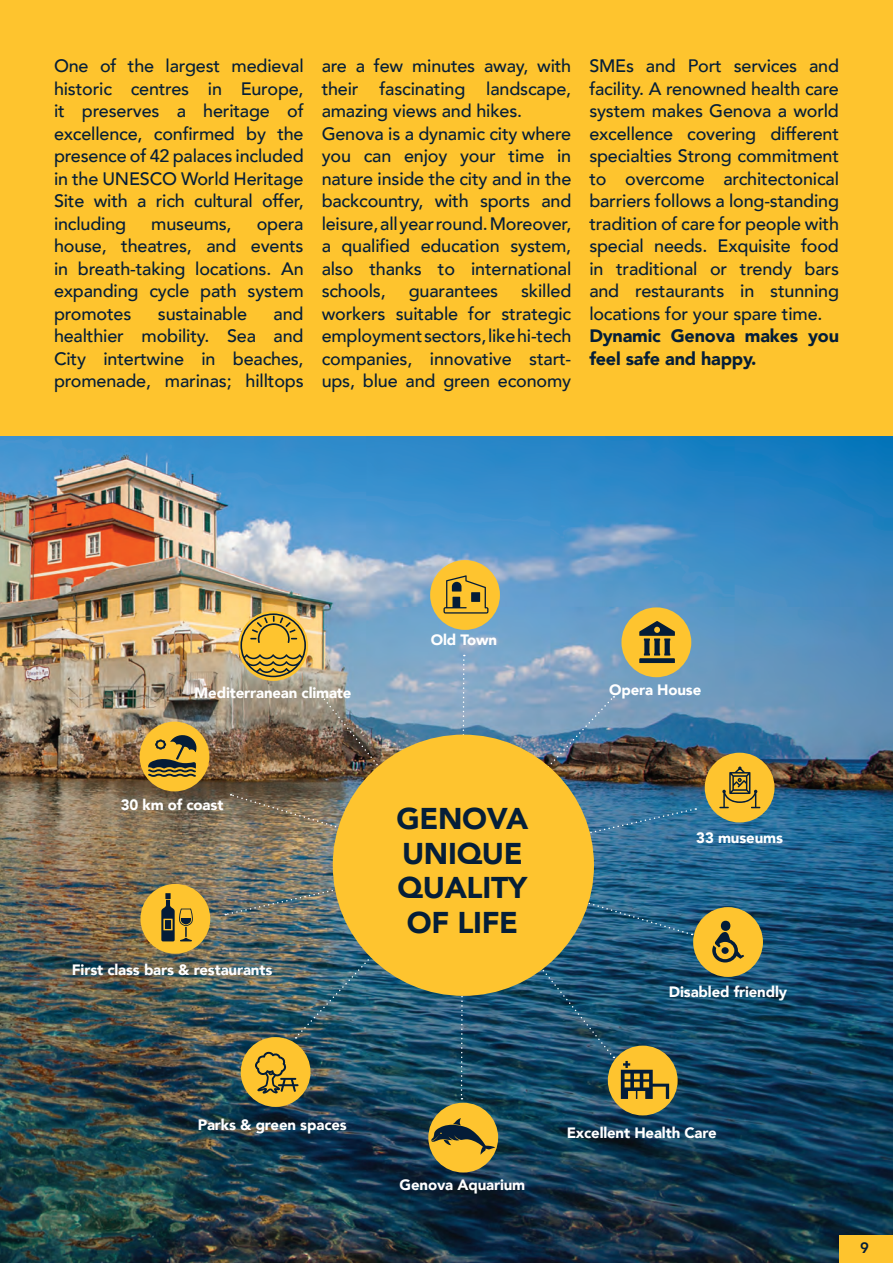
<style>
.page{position:relative;width:893px;height:1263px;background:#fff}
.page>*{position:absolute;margin:0;border:0;box-sizing:border-box;transform-origin:0 0}
.t1{font:900 30px/34.5px "Avenir";letter-spacing:-.01em;color:#051e38;text-align:center}
.t2{font:500 18px/22.5px "Avenir";letter-spacing:-.01em;color:#051e38;text-align:justify}
.t3{font:900 18px/22.5px "Avenir";letter-spacing:-.01em;color:#051e38}
.t4{font:900 15px "Avenir";letter-spacing:-.01em;color:#fff}
.t5{font:800 15px "Avenir";color:#051e38}
</style>
<div class="page">
<img style="left:0;top:436px;width:893px;height:827px">
<div style="left:839px;top:1235px;width:54px;height:28px;background:#fec42e"></div>
<div style="left:0;top:0;width:893px;height:436px;background:#fec42e"></div>
<svg style="left:238px;top:611px;width:70px;height:70px"></svg>
<svg style="left:240px;top:613px;width:66px;height:64px"></svg>
<div style="left:140px;top:722px;width:69px;height:69px;background:#fec42f;border-radius:50%"></div>
<svg style="left:148px;top:733px;width:49px;height:44px"></svg>
<div style="left:140px;top:884px;width:70px;height:70px;background:#fec42f;border-radius:50%"></div>
<svg style="left:161px;top:893px;width:32px;height:48px"></svg>
<div style="left:241px;top:1037px;width:70px;height:70px;background:#fec42f;border-radius:50%"></div>
<svg style="left:255px;top:1051px;width:44px;height:42px"></svg>
<div style="left:705px;top:753px;width:69px;height:69px;background:#fec42f;border-radius:50%"></div>
<svg style="left:719px;top:766px;width:41px;height:42px"></svg>
<div style="left:621px;top:607px;width:70px;height:70px;background:#fec42f;border-radius:50%"></div>
<svg style="left:639px;top:621px;width:36px;height:42px"></svg>
<div style="left:430px;top:560px;width:70px;height:70px;background:#fec42f;border-radius:50%"></div>
<svg style="left:443px;top:575px;width:45px;height:39px"></svg>
<div style="left:693px;top:907px;width:70px;height:70px;background:#fec42f;border-radius:50%"></div>
<div style="left:721px;top:921px;width:9px;height:10px;background:#041c37;border-radius:50%"></div>
<svg style="left:712px;top:932px;width:32px;height:30px"></svg>
<svg style="left:460px;top:655px;width:5px;height:444px"></svg>
<img style="left:231px;top:793px;width:458px;height:142px">
<svg style="left:322px;top:1037px;width:291px;height:19px"></svg>
<div style="left:608px;top:1045px;width:70px;height:70px;background:#fec42f;border-radius:50%"></div>
<svg style="left:621px;top:1061px;width:48px;height:38px"></svg>
<img style="left:296px;top:696px;width:318px;height:341px">
<div style="left:428px;top:1103px;width:70px;height:69px;background:#fec42f;border-radius:50%"></div>
<svg style="left:431px;top:1118px;width:64px;height:37px"></svg>
<img style="left:226px;top:808px;width:467px;height:108px">
<div style="left:333px;top:735px;width:261px;height:261px;background:#fec42f;border-radius:50%"></div>
<p class="t2" style="left:54px;top:54px;width:251px">One of the largest medieval historic centres in Europe, it preserves a heritage of excellence, confirmed by the presence of 42 palaces included in the UNESCO World Heritage Site with a rich cultural offer, including</p>
<p class="t2" style="left:54px;top:211px;width:251px;text-indent:203px">opera house, theatres, and events in breath-taking locations. An expanding cycle path system promotes</p>
<p class="t2" style="left:151px;top:211px;width:82px">museums,</p>
<p class="t2" style="left:54px;top:301px;width:251px;text-indent:220px">and healthier mobility. Sea and City intertwine in beaches, promenade, marinas; hilltops</p>
<p class="t2" style="left:158px;top:301px;width:91px">sustainable</p>
<p class="t2" style="left:322px;top:54px;width:251px;text-align:left">are a few minutes away, with their fascinating landscape, amazing views and hikes.<br>Genova is a dynamic city where you can enjoy your time in nature inside the city and in the backcountry, with sports and leisure, all year round. Moreover, a qualified education system, also thanks to international schools,</p>
<p class="t2" style="left:322px;top:279px;width:251px;text-indent:199px">skilled workers suitable for strategic employment sectors, like hi-tech companies, innovative start&shy;ups, blue and green economy</p>
<p class="t2" style="left:409px;top:279px;width:91px">guarantees</p>
<p class="t2" style="left:589px;top:54px;width:251px">SMEs and Port services and facility. A renowned health care system makes Genova a world excellence covering different specialties Strong commitment to overcome architectonical barriers follows a long-standing tradition of care for people with special needs. Exquisite food in traditional or trendy bars and restaurants in stunning locations for your spare time.</p>
<p class="t3" style="left:589px;top:324px;width:251px">Dynamic Genova makes you feel safe and happy.</p>
<p class="t4" style="left:194px;top:680px;width:159px">Mediterranean climate</p>
<p class="t4" style="left:121px;top:792px;width:104px">30 km of coast</p>
<p class="t4" style="left:72px;top:957px;width:202px">First class bars &amp; restaurants</p>
<p class="t4" style="left:431px;top:627px;width:68px">Old Town</p>
<h1 class="t1" style="left:396px;top:801px;width:133px">GENOVA<br>UNIQUE<br>QUALITY<br>OF LIFE</h1>
<p class="t4" style="left:609px;top:677px;width:94px">Opera House</p>
<p class="t4" style="left:696px;top:825px;width:88px">33 museums</p>
<p class="t4" style="left:669px;top:979px;width:120px">Disabled friendly</p>
<p class="t4" style="left:198px;top:1112px;width:151px">Parks &amp; green spaces</p>
<p class="t4" style="left:400px;top:1172px;width:127px">Genova Aquarium</p>
<p class="t4" style="left:567px;top:1120px;width:152px">Excellent Health Care</p>
<p class="t5" style="left:860px;top:1236px;width:10px">9</p>
</div>
